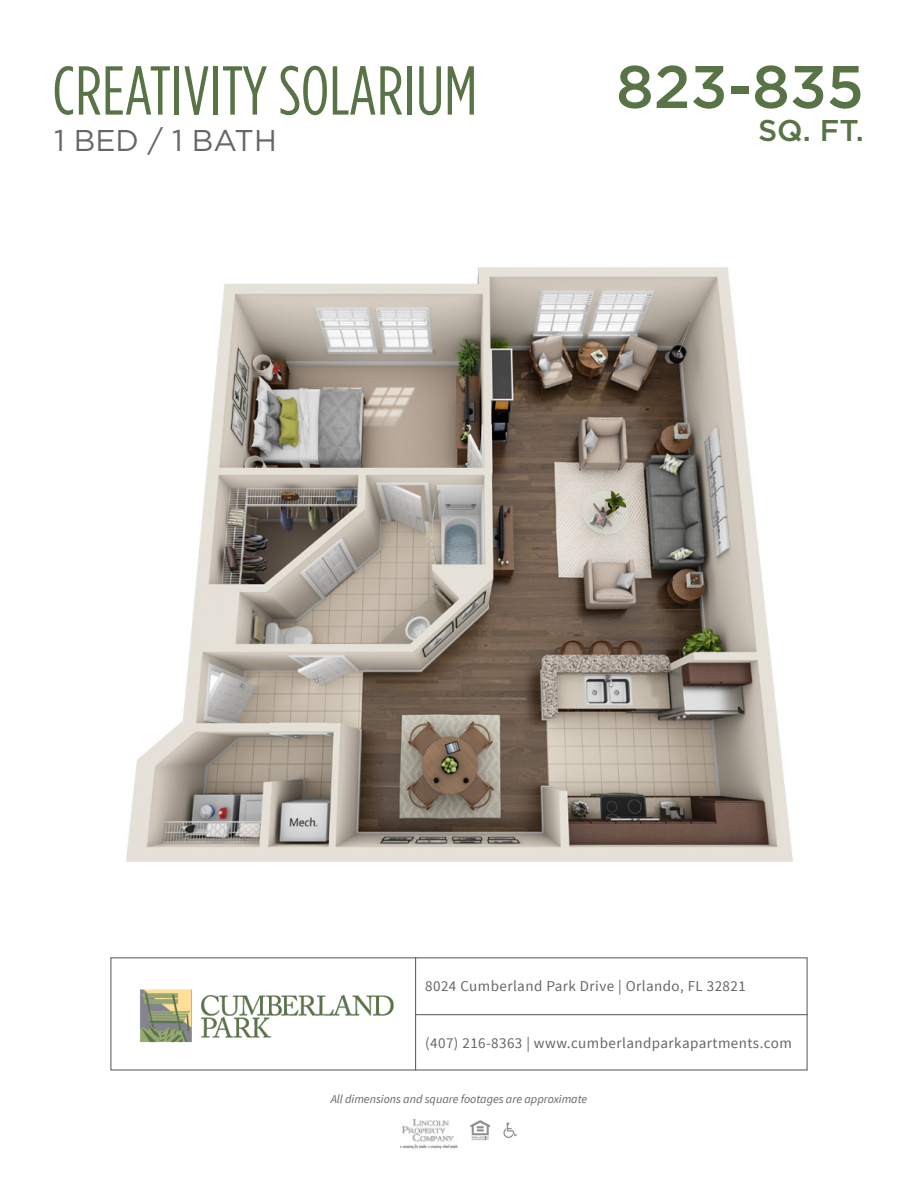
<style>
.page{position:relative;width:918px;height:1188px;background:#fff}
.page>*{position:absolute;margin:0;border:0;box-sizing:border-box;transform-origin:0 0}
.NAME_Sans_Serif{font:condensed 69px "Gotham HTF";color:#587345}
.Sq_Ft_-_NUMBER{font:500 60px "Gotham HTF";color:#587345}
.Floorplan_Details{font:30px "Gotham HTF";color:#656666}
.Sq_Ft-_Text{font:500 30px "Gotham HTF";color:#587345}
.t1{font:15px "Source Sans Pro";letter-spacing:.03em;color:#656666}
.t2{font:italic 12px "Source Sans Pro";color:#656666}
</style>
<div class="page">
<div style="left:110px;top:957px;width:698px;height:114px;border:1px solid #656666"></div>
<hr style="left:415px;top:957px;width:1px;height:114px;background:#656666">
<hr style="left:416px;top:1014px;width:392px;height:1px;background:#656666">
<svg style="left:503px;top:1122px;width:14px;height:16px"></svg>
<svg style="left:470px;top:1120px;width:20px;height:20px"></svg>
<img style="left:140px;top:990px;width:253px;height:53px">
<img style="left:401px;top:1120px;width:56px;height:28px">
<img style="left:126px;top:268px;width:667px;height:594px">
<p class="NAME_Sans_Serif" style="left:52px;top:53px;width:426px">CREATIVITY SOLARIUM</p>
<p class="Sq_Ft_-_NUMBER" style="left:616px;top:53px;width:250px">823-835</p>
<p class="Sq_Ft-_Text" style="left:758px;top:114px;width:107px">SQ. FT.</p>
<p class="Floorplan_Details" style="left:54px;top:123px;width:224px">1 BED / 1 BATH</p>
<p class="t1" style="left:425px;top:977px;width:322px">8024 Cumberland Park Drive | Orlando, FL 32821</p>
<p class="t1" style="left:425px;top:1033px;width:368px">(407) 216-8363 | www.cumberlandparkapartments.com</p>
<p class="t2" style="left:331px;top:1091px;width:258px">All dimensions and square footages are approximate</p>
</div>
